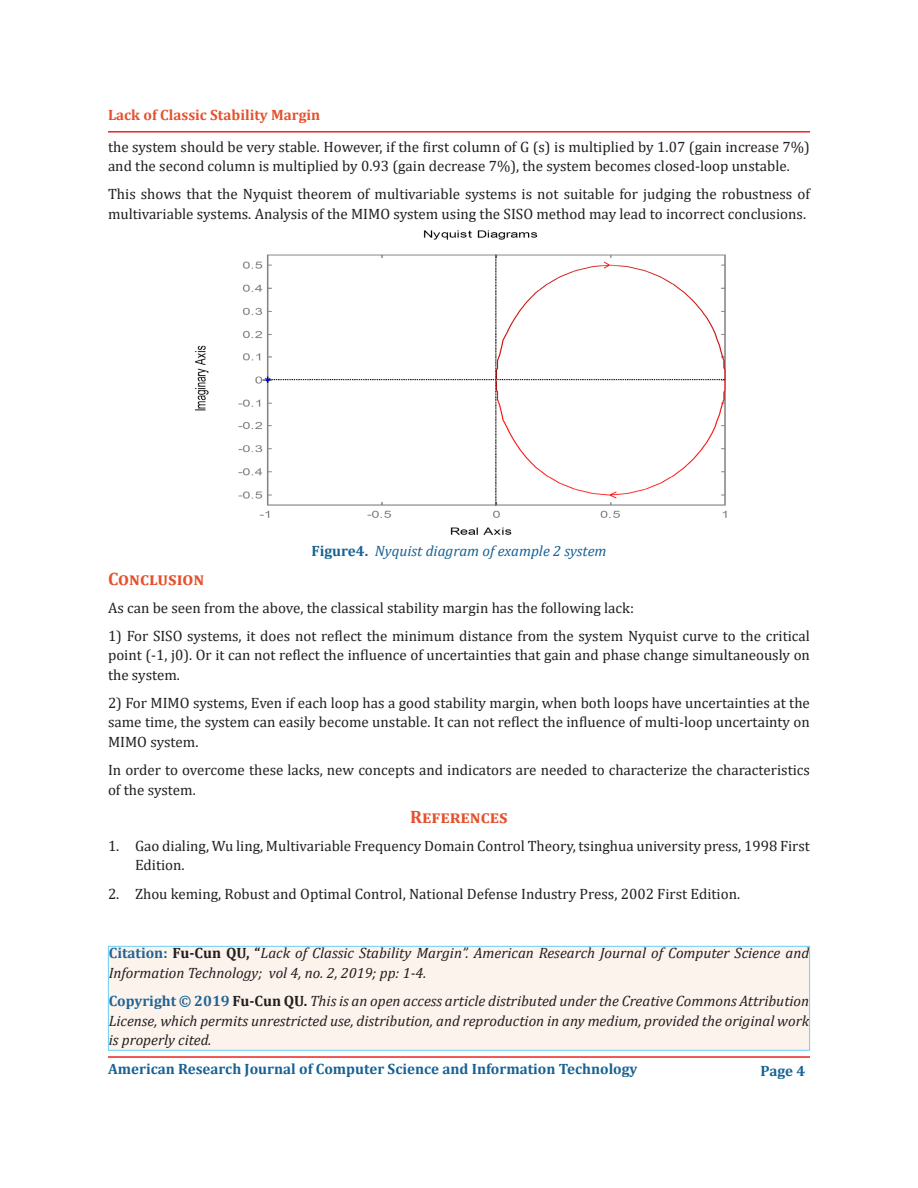
<style>
.page{position:relative;width:918px;height:1188px;background:#fff}
.page>*{position:absolute;margin:0;border:0;box-sizing:border-box;transform-origin:0 0}
.Heading_3{font:700 18px "Cambria";color:#e5512e}
.正文缩进{font:15px/19.5px "Cambria";color:#231f20;text-align:justify}
.正文{font:15px/19.5px "Cambria";color:#231f20}
.t1{font:italic 15px/19.5px "Cambria";color:#231f20}
.t2{font:700 15px "Cambria";color:#186293}
.t3{font:italic 15px "Cambria";color:#186293}
.t4{font:700 15px "Cambria";color:#e5512e}
.s1{font-weight:700;font-style:normal}
.s2{font-weight:700;font-style:normal;color:#1f6596}
</style>
<div class="page">
<hr style="left:108px;top:1056px;width:702px;height:2px;background:#ed2224">
<hr style="left:108px;top:131px;width:702px;height:2px;background:#ed2224">
<img style="left:194px;top:230px;width:533px;height:305px">
<div style="left:108px;top:946px;width:702px;height:104px;background:#fdf3ed"></div>
<div style="left:108px;top:946px;width:702px;height:105px;border:1px solid #6bcff6"></div>
<p class="t4" style="left:108px;top:104px;width:214px">Lack of Classic Stability Margin</p>
<p class="正文" style="left:108px;top:137px;width:703px">the system should be very stable. However, if the first column of G (s) is multiplied by 1.07 (gain increase 7%) and the second column is multiplied by 0.93 (gain decrease 7%), the system becomes closed-loop unstable.</p>
<p class="正文" style="left:108px;top:184px;width:703px">This shows that the Nyquist theorem of multivariable systems is not suitable for judging the robustness of multivariable systems. Analysis of the MIMO system using the SISO method may lead to incorrect conclusions.</p>
<p class="t3" style="left:311px;top:541px;width:297px"><span class="s1">Figure4.</span> Nyquist diagram of example 2 system</p>
<p class="Heading_3" style="left:108px;top:566px;width:98px">Conclusion</p>
<p class="正文缩进" style="left:108px;top:598px;width:528px">As can be seen from the above, the classical stability margin has the following lack:</p>
<p class="正文缩进" style="left:108px;top:626px;width:704px">1) For SISO systems, it does not reflect the minimum distance from the system Nyquist curve to the critical point (-1, j0). Or it can not reflect the influence of uncertainties that gain and phase change simultaneously on the system.</p>
<p class="正文缩进" style="left:108px;top:693px;width:703px">2) For MIMO systems, Even if each loop has a good stability margin, when both loops have uncertainties at the same time, the system can easily become unstable. It can not reflect the influence of multi-loop uncertainty on MIMO system.</p>
<p class="正文缩进" style="left:108px;top:760px;width:703px">In order to overcome these lacks, new concepts and indicators are needed to characterize the characteristics of the system.</p>
<p class="Heading_3" style="left:410px;top:804px;width:99px">References</p>
<p class="正文" style="left:135px;top:836px;width:676px;text-indent:-27px">1. Gao dialing, Wu ling, Multivariable Frequency Domain Control Theory, tsinghua university press, 1998 First<br>Edition.</p>
<p class="正文" style="left:108px;top:884px;width:634px">2. Zhou keming, Robust and Optimal Control, National Defense Industry Press, 2002 First Edition.</p>
<p class="t1" style="left:109px;top:943px;width:702px"><span class="s2">Citation:</span> <span class="s1">Fu-Cun QU, “</span>Lack of Classic Stability Margin”. American Research Journal of Computer Science and<br>Information Technology; vol 4, no. 2, 2019; pp: 1-4.</p>
<p class="t1" style="left:109px;top:991px;width:702px;text-align:justify"><span class="s2">Copyright © 2019</span> <span class="s1">Fu-Cun QU.</span> This is an open access article distributed under the Creative Commons Attribution License, which permits unrestricted use, distribution, and reproduction in any medium, provided the original work is properly cited.</p>
<p class="t2" style="left:108px;top:1058px;width:531px">American Research Journal of Computer Science and Information Technology</p>
<p class="t2" style="left:761px;top:1060px;width:46px">Page 4</p>
</div>
